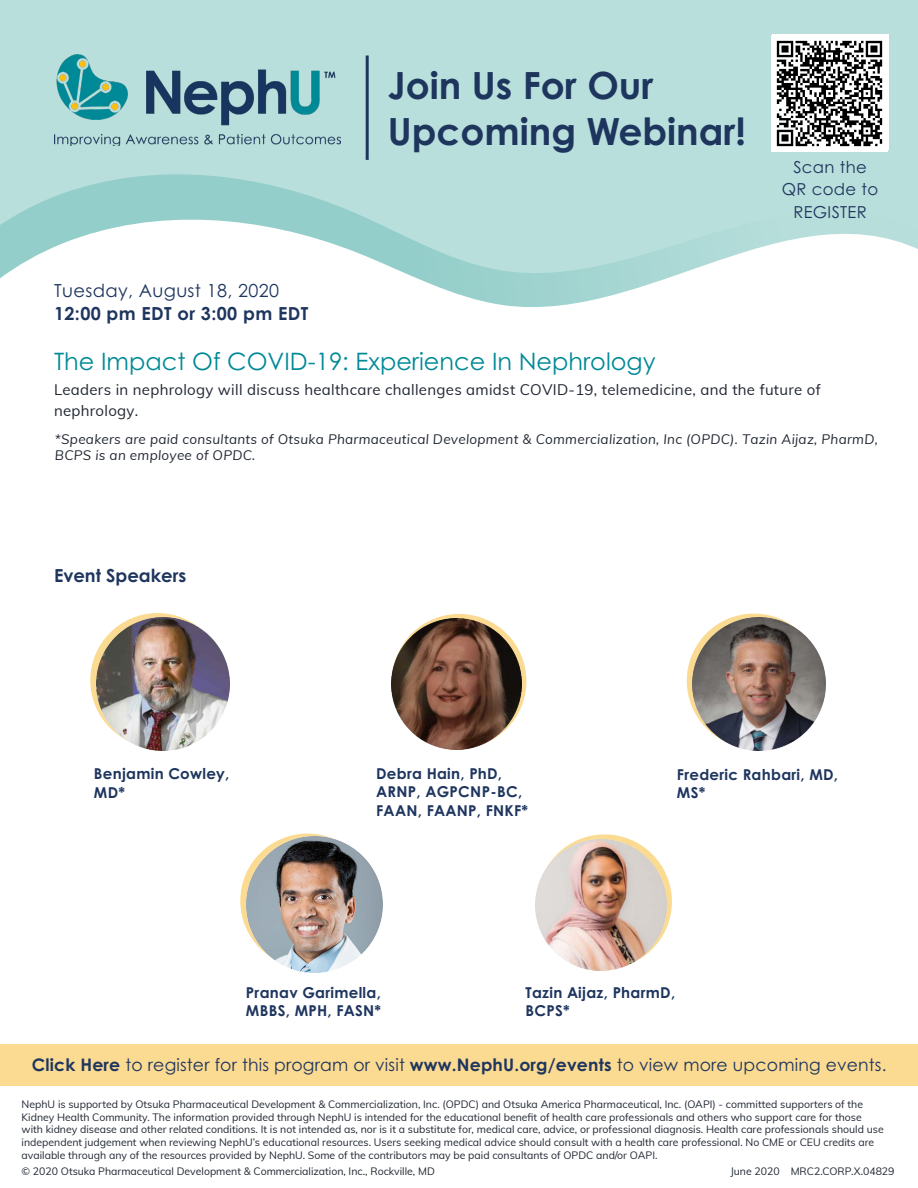
<style>
.page{position:relative;width:918px;height:1188px;background:#fff}
.page>*{position:absolute;margin:0;border:0;box-sizing:border-box;transform-origin:0 0}
.t1{font:700 37.5px/46.5px "Century Gothic Pro";color:#1e355e}
.t2{font:24px "Century Gothic Pro";color:#008996}
.t3{font:18px/22.6px "Century Gothic Pro";letter-spacing:.02em;color:#1e355e}
.t4{font:700 18px "Century Gothic Pro";color:#1e355e}
.t5{font:17.25px "Century Gothic Pro";letter-spacing:.01em;color:#1e355e}
.t6{font:16.5px/22.5px "Century Gothic Pro";letter-spacing:.02em;color:#1e355e;text-align:center}
.t7{font:700 15px/18px "Century Gothic Pro";letter-spacing:.02em;color:#1e355e}
.t8{font:15px/21px "Muli";letter-spacing:.02em;color:#202631}
.t9{font:italic 13.5px/16.2px "Muli";letter-spacing:.02em;color:#202631}
.t10{font:10.5px/12.6px "Muli";color:#202631}
.s1{font-weight:700}
</style>
<div class="page">
<div style="left:0;top:0;width:918px;height:385px;background:#b9dfdc"></div>
<svg style="left:0;top:156px;width:918px;height:229px;fill:#fff"></svg>
<img style="left:54px;top:54px;width:286px;height:92px">
<svg style="left:90px;top:613px;width:135px;height:135px"></svg>
<div style="left:0;top:1044px;width:918px;height:41px;background:#fbda91"></div>
<hr style="left:366px;top:56px;width:3px;height:104px;background:#1e355e">
<img style="left:391px;top:619px;width:131px;height:130px">
<img style="left:535px;top:839px;width:132px;height:131px">
<img style="left:693px;top:617px;width:133px;height:133px">
<img style="left:96px;top:618px;width:133px;height:133px">
<img style="left:246px;top:837px;width:136px;height:136px">
<img style="left:771px;top:36px;width:116px;height:116px">
<p class="t1" style="left:388px;top:61px;width:360px">Join Us For Our<br>Upcoming Webinar!</p>
<p class="t3" style="left:54px;top:279px;width:256px">Tuesday, August 18, 2020<br><span class="s1">12:00 pm EDT or 3:00 pm EDT</span></p>
<p class="t2" style="left:54px;top:347px;width:603px">The Impact Of COVID-19: Experience In Nephrology</p>
<p class="t6" style="left:782px;top:155px;width:98px">Scan the<br>QR code to<br>REGISTER</p>
<p class="t8" style="left:54px;top:378px;width:768px">Leaders in nephrology will discuss healthcare challenges amidst COVID-19, telemedicine, and the future of nephrology.</p>
<p class="t9" style="left:55px;top:430px;width:824px">*Speakers are paid consultants of Otsuka Pharmaceutical Development &amp; Commercialization, Inc (OPDC). Tazin Aijaz, PharmD,<br>BCPS is an employee of OPDC.</p>
<p class="t4" style="left:54px;top:565px;width:134px">Event Speakers</p>
<p class="t7" style="left:94px;top:763px;width:137px;line-height:19.2px">Benjamin Cowley,<br>MD*</p>
<p class="t7" style="left:376px;top:764px;width:154px;line-height:18.6px">Debra Hain, PhD,<br>ARNP, AGPCNP-BC,<br>FAAN, FAANP, FNKF*</p>
<p class="t7" style="left:677px;top:766px;width:163px">Frederic Rahbari, MD,<br>MS*</p>
<p class="t7" style="left:246px;top:984px;width:137px">Pranav Garimella,<br>MBBS, MPH, FASN*</p>
<p class="t7" style="left:526px;top:984px;width:151px">Tazin Aijaz, PharmD,<br>BCPS*</p>
<p class="t5" style="left:32px;top:1055px;width:856px"><span class="s1">Click Here</span> to register for this program or visit <span class="s1">www.NephU.org/events</span> to view more upcoming events.</p>
<p class="t10" style="left:22px;top:1098px;width:864px">NephU is supported by Otsuka Pharmaceutical Development &amp; Commercialization, Inc. (OPDC) and Otsuka America Pharmaceutical, Inc. (OAPI) - committed supporters of the Kidney Health Community. The information provided through NephU is intended for the educational benefit of health care professionals and others who support care for those with kidney disease and other related conditions. It is not intended as, nor is it a substitute for, medical care, advice, or professional diagnosis. Health care professionals should use independent judgement when reviewing NephU’s educational resources. Users seeking medical advice should consult with a health care professional. No CME or CEU credits are available through any of the resources provided by NephU. Some of the contributors may be paid consultants of OPDC and/or OAPI.</p>
<p class="t10" style="left:22px;top:1164px;width:415px">© 2020 Otsuka Pharmaceutical Development &amp; Commercialization, Inc., Rockville, MD</p>
<p class="t10" style="left:730px;top:1164px;width:166px">June 2020 MRC2.CORP.X.04829</p>
</div>
